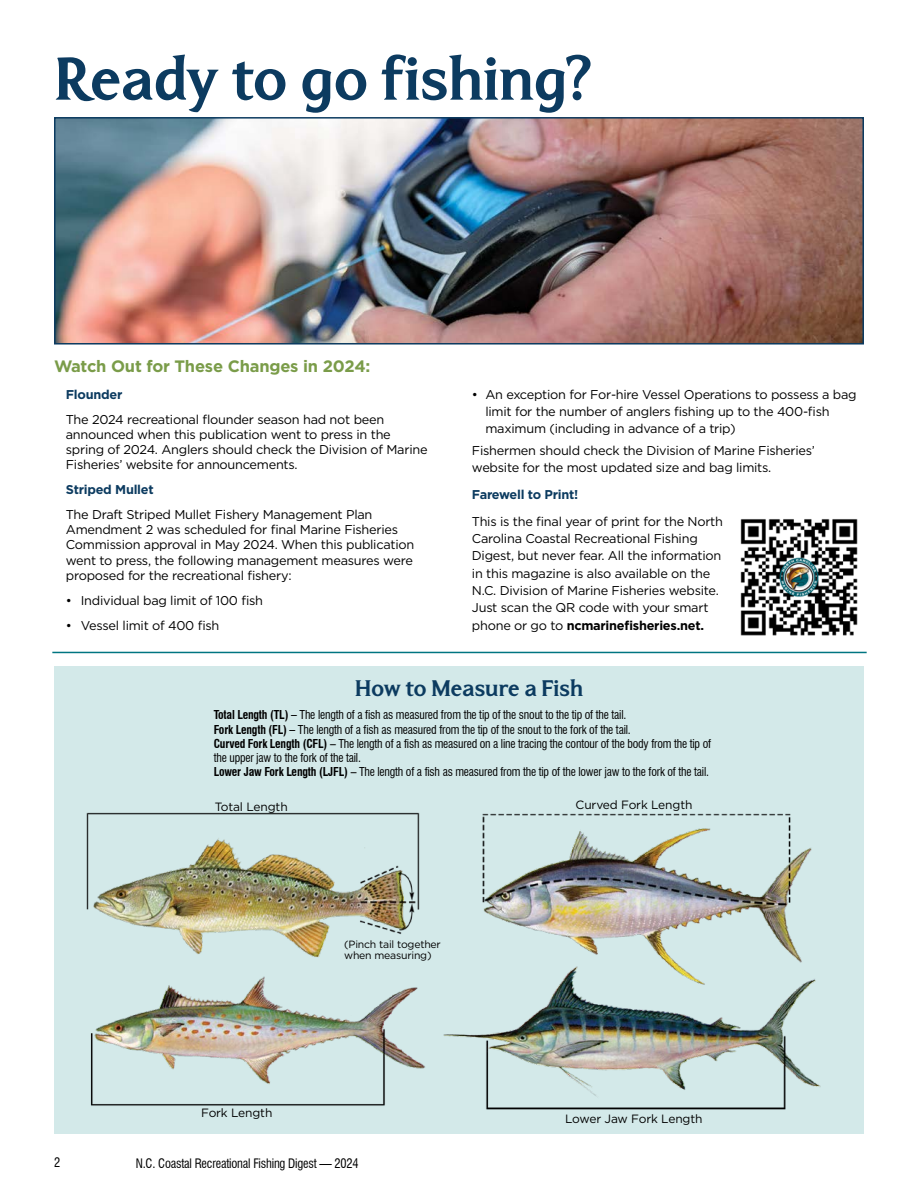
<style>
.page{position:relative;width:918px;height:1188px;background:#fff}
.page>*{position:absolute;margin:0;border:0;box-sizing:border-box;transform-origin:0 0}
.t1{font:700 60px "North Carolina";letter-spacing:-.01em;color:#0c3b60}
.t2{font:700 22.5px "North Carolina";letter-spacing:-.01em;color:#0c3b60}
.t3{font:700 16.5px "Gotham";letter-spacing:-.01em;color:#7a9c49}
.t4{font:12.75px/17.2px "Gotham";letter-spacing:-.02em;color:#000}
.t5{font:condensed 12.75px "Swiss 721 BT";letter-spacing:-.015em;color:#000}
.t6{font:700 12.75px "Gotham";letter-spacing:-.02em;color:#0c3b60}
.t7{font:condensed 12px/14.2px "Swiss 721 BT";letter-spacing:-.015em;color:#000}
.t8{font:12px "Gotham";letter-spacing:-.01em;color:#000}
.t9{font:10.5px/10.5px "Gotham";letter-spacing:-.02em;color:#000}
.s1{font-weight:700}
</style>
<div class="page">
<img style="left:57px;top:120px;width:804px;height:222px">
<div style="left:54px;top:117px;width:810px;height:228px;border:2px solid #0c3b60"></div>
<hr style="left:52px;top:652px;width:815px;height:1px;background:#007581">
<div style="left:54px;top:666px;width:810px;height:468px;background:#d3e9e9"></div>
<img style="left:86px;top:812px;width:334px;height:115px">
<img style="left:90px;top:927px;width:335px;height:179px">
<img style="left:443px;top:979px;width:378px;height:131px">
<img style="left:475px;top:813px;width:339px;height:177px">
<img style="left:740px;top:519px;width:118px;height:117px">
<h1 class="t1" style="left:55px;top:51px;width:540px">Ready to go fishing?</h1>
<p class="t3" style="left:54px;top:355px;width:318px">Watch Out for These Changes in 2024:</p>
<p class="t6" style="left:66px;top:386px;width:58px">Flounder</p>
<p class="t4" style="left:66px;top:411px;width:363px;line-height:15.3px">The 2024 recreational flounder season had not been announced when this publication went to press in the spring of 2024. Anglers should check the Division of Marine Fisheries’ website for announcements.</p>
<p class="t6" style="left:66px;top:481px;width:89px">Striped Mullet</p>
<p class="t4" style="left:66px;top:507px;width:350px;line-height:15.3px">The Draft Striped Mullet Fishery Management Plan Amendment 2 was scheduled for final Marine Fisheries Commission approval in May 2024. When this publication went to press, the following management measures were proposed for the recreational fishery:</p>
<p class="t4" style="left:66px;top:591px;width:199px">• Individual bag limit of 100 fish</p>
<p class="t4" style="left:66px;top:616px;width:155px">• Vessel limit of 400 fish</p>
<p class="t4" style="left:485px;top:385px;width:373px;text-indent:-14px">• An exception for For-hire Vessel Operations to possess a bag limit for the number of anglers fishing up to the 400-fish maximum (including in advance of a trip)</p>
<p class="t4" style="left:472px;top:441px;width:345px">Fishermen should check the Division of Marine Fisheries’ website for the most updated size and bag limits.</p>
<p class="t6" style="left:472px;top:486px;width:108px">Farewell to Print!</p>
<p class="t4" style="left:472px;top:513px;width:253px">This is the final year of print for the North Carolina Coastal Recreational Fishing Digest, but never fear. All the information in this magazine is also available on the N.C. Division of Marine Fisheries website.<br>Just scan the QR code with your smart phone or go to <span class="s1">ncmarinefisheries.net.</span></p>
<h2 class="t2" style="left:355px;top:678px;width:230px">How to Measure a Fish</h2>
<p class="t7" style="left:214px;top:708px;width:499px"><span class="s1">Total Length (TL) –</span> The length of a fish as measured from the tip of the snout to the tip of the tail.<br><span class="s1">Fork Length (FL) –</span> The length of a fish as measured from the tip of the snout to the fork of the tail.<br><span class="s1">Curved Fork Length (CFL)</span> – The length of a fish as measured on a line tracing the contour of the body from the tip of the upper jaw to the fork of the tail.<br><span class="s1">Lower Jaw Fork Length (LJFL)</span> – The length of a fish as measured from the tip of the lower jaw to the fork of the tail.</p>
<p class="t8" style="left:215px;top:799px;width:74px">Total Length</p>
<p class="t8" style="left:576px;top:797px;width:118px">Curved Fork Length</p>
<p class="t8" style="left:201px;top:1105px;width:73px">Fork Length</p>
<p class="t9" style="left:344px;top:939px;width:98px">(Pinch tail together when measuring)</p>
<p class="t5" style="left:54px;top:1155px;width:8px">2</p>
<p class="t5" style="left:136px;top:1155px;width:224px">N.C. Coastal Recreational Fishing Digest — 2024</p>
<p class="t8" style="left:565px;top:1111px;width:139px">Lower Jaw Fork Length</p>
</div>
